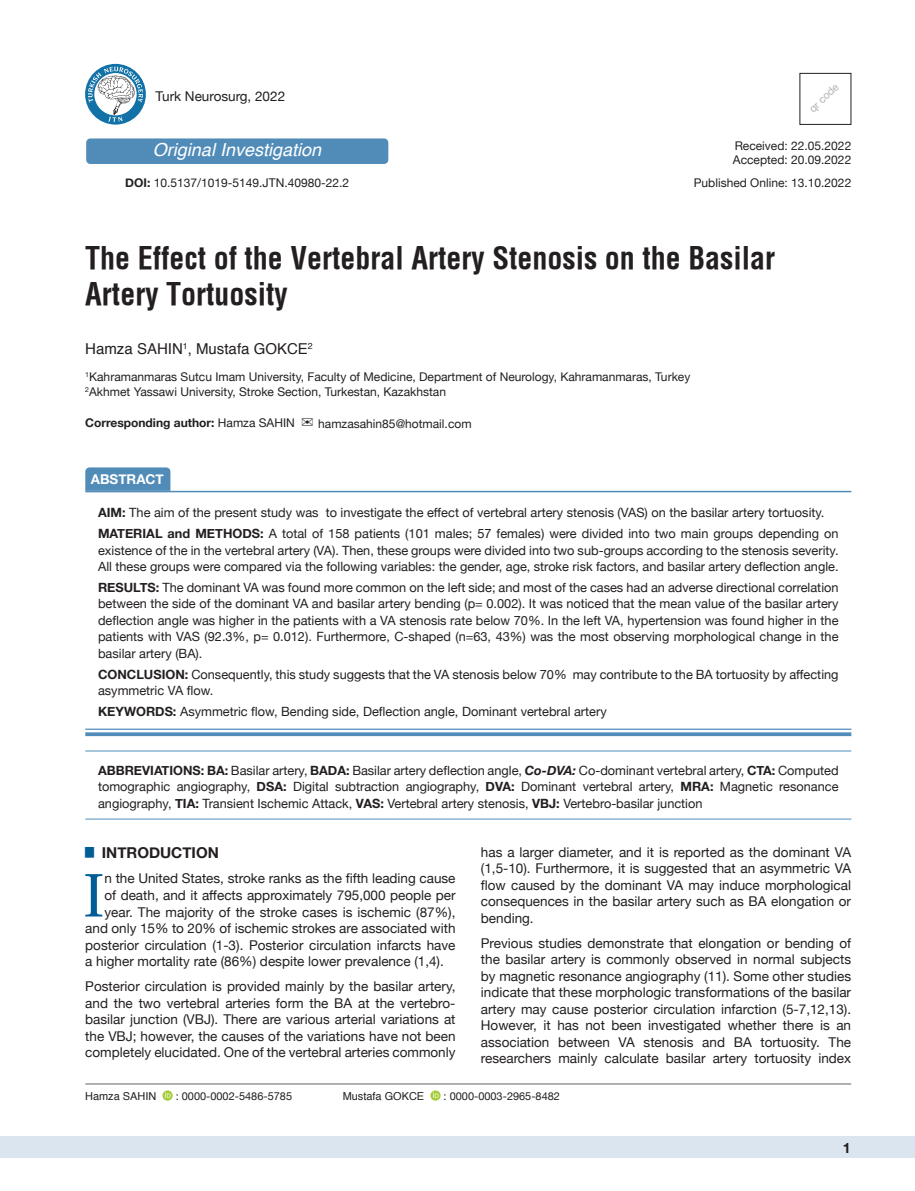
<style>
.page{position:relative;width:915px;height:1191px;background:#fff}
.page>*{position:absolute;margin:0;border:0;box-sizing:border-box;transform-origin:0 0}
.Aralık_Yok{font:61.2px "Utopia";color:#005d95}
.t1{font:700 30px/36px "Helvetica Condens";color:#231f20}
.t2{font:italic 18px "Helvetica";color:#fff}
.t3{font:15px "Helvetica";color:#231f20}
.Aralık_Yok-2{font:700 15px "Helvetica Neue";color:#231f20}
.t4{font:700 14.25px "Helvetica Neue";color:#231f20}
.Aralık_Yok-3{font:13.5px/16.5px "Helvetica Neue";color:#231f20;text-align:justify}
.t5{font:700 13.5px "Helvetica Neue";color:#fff}
.t6{font:12.75px/16.5px "Helvetica Neue";color:#231f20;text-align:justify}
.t7{font:12px "Helvetica Neue";color:#231f20}
.t8{font:700 12px "Helvetica Neue";color:#231f20}
.t9{font:10.95px "Helvetica Neue";color:#231f20}
.t10{font:10.95px "Helvetica";color:#231f20}
.t11{font:10.5px "Helvetica Neue";color:#b2b3b7}
.s1{font-weight:700}
.s2{font-weight:400}
.s3{font-weight:700;font-style:italic}
</style>
<div class="page">
<div style="left:0;top:1136px;width:914px;height:22px;background:#dbe5f0"></div>
<hr style="left:85px;top:1083px;width:765px;height:1px;background:#636366">
<div style="left:799px;top:73px;width:51px;height:52px;border:1px solid #231f20"></div>
<svg style="left:162px;top:1090px;width:11px;height:10px"></svg>
<svg style="left:165px;top:1092px;width:6px;height:5px"></svg>
<svg style="left:430px;top:1090px;width:10px;height:10px"></svg>
<svg style="left:433px;top:1092px;width:5px;height:5px"></svg>
<svg style="left:85px;top:467px;width:85px;height:24px;background:#568fbb"></svg>
<hr style="left:85px;top:491px;width:766px;height:1px;background:#518cb9">
<hr style="left:85px;top:728px;width:766px;height:2px;background:#518cb9">
<svg style="left:85px;top:732px;width:766px;height:4px;background:#6096bf"></svg>
<hr style="left:85px;top:750px;width:766px;height:1px;background:#518cb9">
<hr style="left:85px;top:818px;width:766px;height:1px;background:#518cb9">
<svg style="left:85px;top:64px;width:61px;height:61px"></svg>
<svg style="left:88px;top:67px;width:55px;height:55px"></svg>
<div style="left:86px;top:138px;width:302px;height:26px;background:#518cb9;border-radius:4px"></div>
<p class="Aralık_Yok-3" style="left:156px;top:88px;width:131px">Turk Neurosurg, 2022</p>
<p class="t11" style="left:805px;top:105px;width:38px;rotate:-44deg">qr code</p>
<p class="t2" style="left:153px;top:136px;width:170px">Original Investigation</p>
<p class="t7" style="left:125px;top:174px;width:225px"><span class="s1">DOI:</span> 10.5137/1019-5149.JTN.40980-22.2</p>
<p class="t7" style="left:734px;top:137px;width:118px">Received: 22.05.2022</p>
<p class="t7" style="left:732px;top:151px;width:120px">Accepted: 20.09.2022</p>
<p class="t7" style="left:693px;top:174px;width:159px">Published Online: 13.10.2022</p>
<p class="t1" style="left:85px;top:240px;width:691px">The Effect of the Vertebral Artery Stenosis on the Basilar<br>Artery Tortuosity</p>
<p class="t3" style="left:85px;top:337px;width:229px">Hamza SAHIN<sup>1</sup>, Mustafa GOKCE<sup>2</sup></p>
<p class="t7" style="left:85px;top:368px;width:606px"><sup>1</sup>Kahramanmaras Sutcu Imam University, Faculty of Medicine, Department of Neurology, Kahramanmaras, Turkey</p>
<p class="t7" style="left:85px;top:383px;width:362px"><sup>2</sup>Akhmet Yassawi University, Stroke Section, Turkestan, Kazakhstan</p>
<p class="t8" style="left:85px;top:413px;width:211px">Corresponding author: <span class="s2">Hamza SAHIN</span></p>
<p class="t7" style="left:318px;top:415px;width:155px">hamzasahin85@hotmail.com</p>
<p class="t5" style="left:91px;top:469px;width:75px">ABSTRACT</p>
<p class="t6" style="left:98px;top:505px;width:727px"><span class="s1">AIM:</span> The aim of the present study was to investigate the effect of vertebral artery stenosis (VAS) on the basilar artery tortuosity.</p>
<p class="t6" style="left:98px;top:526px;width:741px"><span class="s1">MATERIAL and METHODS:</span> A total of 158 patients (101 males; 57 females) were divided into two main groups depending on existence of the in the vertebral artery (VA). Then, these groups were divided into two sub-groups according to the stenosis severity.<br>All these groups were compared via the following variables: the gender, age, stroke risk factors, and basilar artery deflection angle.</p>
<p class="t6" style="left:98px;top:580px;width:741px"><span class="s1">RESULTS:</span> The dominant VA was found more common on the left side; and most of the cases had an adverse directional correlation between the side of the dominant VA and basilar artery bending (p= 0.002). It was noticed that the mean value of the basilar artery deflection angle was higher in the patients with a VA stenosis rate below 70%. In the left VA, hypertension was found higher in the patients with VAS (92.3%, p= 0.012). Furthermore, C-shaped (n=63, 43%) was the most observing morphological change in the basilar artery (BA).</p>
<p class="t6" style="left:98px;top:666px;width:741px"><span class="s1">CONCLUSION:</span> Consequently, this study suggests that the VA stenosis below 70% may contribute to the BA tortuosity by affecting asymmetric VA flow.</p>
<p class="t6" style="left:98px;top:704px;width:510px"><span class="s1">KEYWORDS:</span> Asymmetric flow, Bending side, Deflection angle, Dominant vertebral artery</p>
<p class="t6" style="left:98px;top:762px;width:741px"><span class="s1">ABBREVIATIONS: BA:</span> Basilar artery, <span class="s1">BADA:</span> Basilar artery deflection angle, <span class="s3">Co-DVA:</span> Co-dominant vertebral artery, <span class="s1">CTA:</span> Computed tomographic angiography, <span class="s1">DSA:</span> Digital subtraction angiography, <span class="s1">DVA:</span> Dominant vertebral artery, <span class="s1">MRA:</span> Magnetic resonance angiography, <span class="s1">TIA:</span> Transient Ischemic Attack, <span class="s1">VAS:</span> Vertebral artery stenosis, <span class="s1">VBJ:</span> Vertebro-basilar junction</p>
<p class="Aralık_Yok-2" style="left:85px;top:841px;width:135px"><sup>█</sup> INTRODUCTION</p>
<p class="Aralık_Yok" style="left:83px;top:860px;width:23px">I</p>
<p class="Aralık_Yok-3" style="left:104px;top:871px;width:352px">n the United States, stroke ranks as the fifth leading cause</p>
<p class="Aralık_Yok-3" style="left:104px;top:887px;width:352px">of death, and it affects approximately 795,000 people per</p>
<p class="Aralık_Yok-3" style="left:104px;top:904px;width:352px">year. The majority of the stroke cases is ischemic (87%),</p>
<p class="Aralık_Yok-3" style="left:85px;top:920px;width:371px">and only 15% to 20% of ischemic strokes are associated with</p>
<p class="Aralık_Yok-3" style="left:85px;top:937px;width:371px">posterior circulation (1-3). Posterior circulation infarcts have</p>
<p class="Aralık_Yok-3" style="left:85px;top:953px;width:360px">a higher mortality rate (86%) despite lower prevalence (1,4).</p>
<p class="Aralık_Yok-3" style="left:85px;top:978px;width:371px">Posterior circulation is provided mainly by the basilar artery, and the two vertebral arteries form the BA at the vertebro&shy;basilar junction (VBJ). There are various arterial variations at the VBJ; however, the causes of the variations have not been completely elucidated. One of the vertebral arteries commonly</p>
<p class="Aralık_Yok-3" style="left:480px;top:844px;width:371px">has a larger diameter, and it is reported as the dominant VA (1,5-10). Furthermore, it is suggested that an asymmetric VA flow caused by the dominant VA may induce morphological consequences in the basilar artery such as BA elongation or bending.</p>
<p class="Aralık_Yok-3" style="left:480px;top:935px;width:371px">Previous studies demonstrate that elongation or bending of the basilar artery is commonly observed in normal subjects by magnetic resonance angiography (11). Some other studies indicate that these morphologic transformations of the basilar artery may cause posterior circulation infarction (5-7,12,13).<br>However, it has not been investigated whether there is an association between VA stenosis and BA tortuosity. The researchers mainly calculate basilar artery tortuosity index</p>
<p class="t10" style="left:85px;top:1087px;width:73px">Hamza SAHIN</p>
<p class="t9" style="left:176px;top:1088px;width:118px">: 0000-0002-5486-5785</p>
<p class="t10" style="left:342px;top:1087px;width:83px">Mustafa GOKCE</p>
<p class="t9" style="left:443px;top:1088px;width:118px">: 0000-0003-2965-8482</p>
<p class="t4" style="left:842px;top:1137px;width:9px">1</p>
</div>
